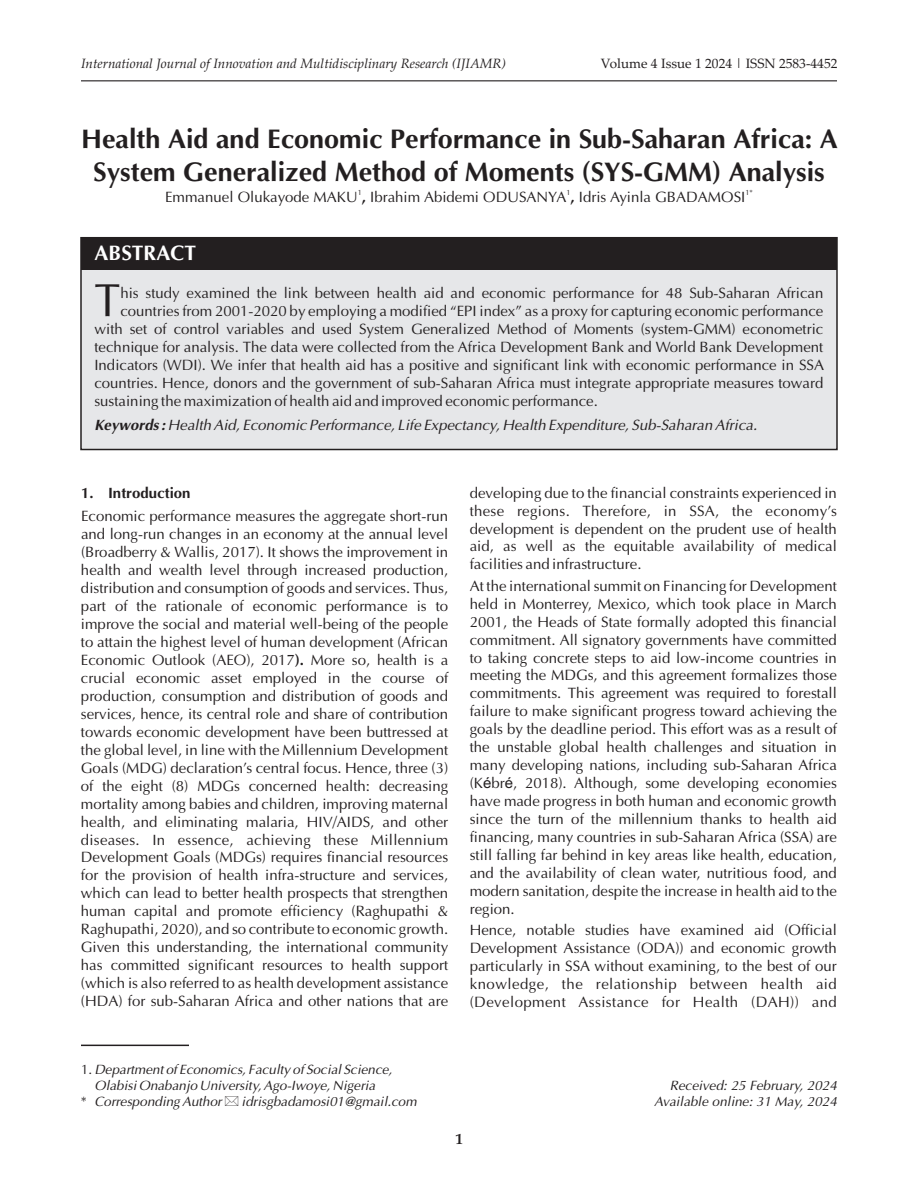
<style>
.page{position:relative;width:918px;height:1188px;background:#fff}
.page>*{position:absolute;margin:0;border:0;box-sizing:border-box;transform-origin:0 0}
.t1{font:46.5px "Optima";color:#231f20}
.t2{font:700 27px/33.2px "Optima";color:#231f20;text-align:center}
.t3{font:700 21px "Optima";color:#fff}
.t4{font:15px/17.9px "Optima";color:#231f20;text-align:justify}
.t5{font:italic 15px "Optima";color:#231f20}
.t6{font:700 15px "Optima";color:#231f20}
.t7{font:700 15px "Palatino Linotype";color:#231f20}
.t8{font:italic 13.5px/16.2px "Optima";color:#231f20;text-align:right}
.t9{font:italic 13.5px "Palatino Linotype";color:#231f20}
.t10{font:13.5px "Palatino Linotype";color:#231f20}
.t11{font:7.5px "Optima";color:#231f20}
.s1{font-weight:700}
.s2{font-style:normal}
.s3{font-family:"Arial"}
</style>
<div class="page">
<hr style="left:81px;top:80px;width:756px;height:1px;background:#231f20">
<div style="left:80px;top:237px;width:758px;height:214px;background:#e6e7e9"></div>
<div style="left:81px;top:238px;width:756px;height:32px;background:#231f20"></div>
<hr style="left:81px;top:1045px;width:108px;height:1px;background:#231f20">
<p class="t9" style="left:81px;top:58px;width:427px">International Journal of Innovation and Multidisciplinary Research (IJIAMR)</p>
<p class="t10" style="left:601px;top:58px;width:238px">Volume 4 Issue 1 2024 | ISSN 2583-4452</p>
<h2 class="t2" style="left:81px;top:125px;width:758px">Health Aid and Economic Performance in Sub-Saharan Africa: A<br>System Generalized Method of Moments (SYS-GMM) Analysis</h2>
<p class="t11" style="left:358px;top:189px;width:6px">1</p>
<p class="t11" style="left:566px;top:189px;width:6px">1</p>
<p class="t11" style="left:745px;top:189px;width:9px">1*</p>
<p class="t4" style="left:165px;top:190px;width:582px">Emmanuel Olukayode MAKU <span class="s1">,</span> Ibrahim Abidemi ODUSANYA <span class="s1">,</span> Idris Ayinla GBADAMOSI</p>
<h3 class="t3" style="left:94px;top:245px;width:103px">ABSTRACT</h3>
<h1 class="t1" style="left:94px;top:282px;width:27px">T</h1>
<p class="t4" style="left:120px;top:286px;width:705px">his study examined the link between health aid and economic performance for 48 Sub-Saharan African</p>
<p class="t4" style="left:94px;top:304px;width:731px;text-indent:26px">countries from 2001-2020 by employing a modified “EPI index” as a proxy for capturing economic performance with set of control variables and used System Generalized Method of Moments (system-GMM) econometric technique for analysis. The data were collected from the Africa Development Bank and World Bank Development Indicators (WDI). We infer that health aid has a positive and significant link with economic performance in SSA countries. Hence, donors and the government of sub-Saharan Africa must integrate appropriate measures toward sustaining the maximization of health aid and improved economic performance.</p>
<p class="t5" style="left:94px;top:419px;width:664px"><span class="s1">Keywords :</span> Health Aid, Economic Performance, Life Expectancy, Health Expenditure, Sub-Saharan Africa.</p>
<p class="t6" style="left:81px;top:487px;width:111px">1. Introduction</p>
<p class="t4" style="left:81px;top:509px;width:369px">Economic performance measures the aggregate short-run and long-run changes in an economy at the annual level (Broadberry &amp; Wallis, 2017). It shows the improvement in health and wealth level through increased production, distribution and consumption of goods and services. Thus, part of the rationale of economic performance is to improve the social and material well-being of the people to attain the highest level of human development (African Economic Outlook (AEO), 2017<span class="s1">).</span> More so, health is a crucial economic asset employed in the course of production, consumption and distribution of goods and services, hence, its central role and share of contribution towards economic development have been buttressed at the global level, in line with the Millennium Development Goals (MDG) declaration’s central focus. Hence, three (3) of the eight (8) MDGs concerned health: decreasing mortality among babies and children, improving maternal health, and eliminating malaria, HIV/AIDS, and other diseases. In essence, achieving these Millennium Development Goals (MDGs) requires financial resources for the provision of health infra-structure and services, which can lead to better health prospects that strengthen human capital and promote efficiency (Raghupathi &amp; Raghupathi, 2020), and so contribute to economic growth.<br>Given this understanding, the international community has committed significant resources to health support (which is also referred to as health development assistance (HDA) for sub-Saharan Africa and other nations that are</p>
<p class="t8" style="left:81px;top:1063px;width:313px"><span class="s2">1.</span> Department of Economics, Faculty of Social Science,</p>
<p class="t8" style="left:94px;top:1079px;width:282px">Olabisi Onabanjo University, Ago-Iwoye, Nigeria</p>
<p class="t8" style="left:81px;top:1095px;width:142px"><span class="s2">*</span> Corresponding Author</p>
<p class="t8" style="left:242px;top:1095px;width:177px">idrisgbadamosi01@gmail.com</p>
<p class="t4" style="left:470px;top:485px;width:369px">developing due to the financial constraints experienced in these regions. Therefore, in SSA, the economy’s development is dependent on the prudent use of health aid, as well as the equitable availability of medical facilities and infrastructure.</p>
<p class="t4" style="left:470px;top:578px;width:369px">At the international summit on Financing for Development held in Monterrey, Mexico, which took place in March 2001, the Heads of State formally adopted this financial commitment. All signatory governments have committed to taking concrete steps to aid low-income countries in meeting the MDGs, and this agreement formalizes those commitments. This agreement was required to forestall failure to make significant progress toward achieving the goals by the deadline period. This effort was as a result of the unstable global health challenges and situation in many developing nations, including sub-Saharan Africa (K<span class="s3">é</span>br<span class="s3">é</span>, 2018). Although, some developing economies have made progress in both human and economic growth since the turn of the millennium thanks to health aid financing, many countries in sub-Saharan Africa (SSA) are still falling far behind in key areas like health, education, and the availability of clean water, nutritious food, and modern sanitation, despite the increase in health aid to the region.</p>
<p class="t4" style="left:470px;top:923px;width:369px">Hence, notable studies have examined aid (Official Development Assistance (ODA)) and economic growth particularly in SSA without examining, to the best of our knowledge, the relationship between health aid (Development Assistance for Health (DAH)) and</p>
<p class="t8" style="left:654px;top:1079px;width:184px">Received: 25 February, 2024<br>Available online: 31 May, 2024</p>
<p class="t7" style="left:456px;top:1133px;width:9px">1</p>
</div>
